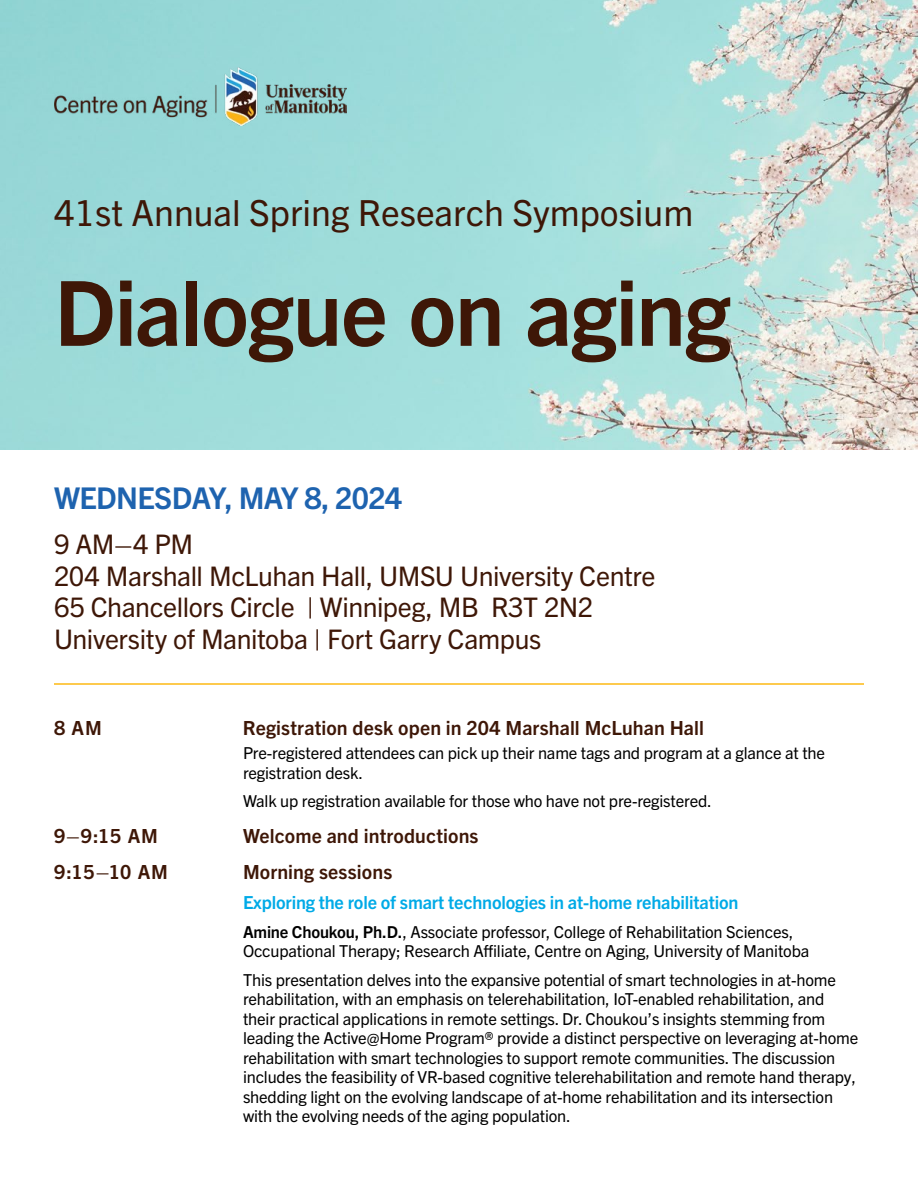
<style>
.page{position:relative;width:918px;height:1188px;background:#fff}
.page>*{position:absolute;margin:0;border:0;box-sizing:border-box;transform-origin:0 0}
.Title_page{font:700 90px "Trade Gothic Next LT Pro";letter-spacing:-.015em;color:#3e1707}
.Subhead{font:36px "Trade Gothic Next LT Pro";color:#3e1707}
.Heading_1{font:700 30px "Trade Gothic Next LT Pro";letter-spacing:-.02em;color:#1e63af}
.UM_subhead{font:27px/31.5px "Trade Gothic Next LT Pro";letter-spacing:-.015em;color:#3e1707}
.UM_subhead-2{font:700 19.5px "Trade Gothic Next LT Pro";letter-spacing:.005em;color:#3e1707}
.Heading_2{font:700 19.5px "Trade Gothic Next LT Pro";letter-spacing:.005em;color:#3e1707}
.Time{font:700 19.5px "Trade Gothic Next LT Pro";letter-spacing:.04em;color:#3e1707}
.Heading_3{font:700 18px "Trade Gothic Next LT Pro";letter-spacing:-.01em;color:#00aae7}
.Body{font:16.5px/19.5px "Trade Gothic Next LT Pro";letter-spacing:-.01em;color:#000}
.s1{font-weight:700}
</style>
<div class="page">
<hr style="left:54px;top:683px;width:810px;height:2px;background:#fdb913">
<img style="left:0;top:0;width:918px;height:450px">
<img style="left:54px;top:67px;width:292px;height:59px">
<p class="Subhead" style="left:54px;top:188px;width:641px">41st Annual Spring Research Symposium</p>
<p class="Title_page" style="left:54px;top:250px;width:679px">Dialogue on aging</p>
<p class="Heading_1" style="left:54px;top:477px;width:350px">WEDNESDAY, MAY 8, 2024</p>
<p class="UM_subhead" style="left:54px;top:527px;width:603px">9 AM–4 PM<br>204 Marshall McLuhan Hall, UMSU University Centre 65 Chancellors Circle | Winnipeg, MB R3T 2N2<br>University of Manitoba | Fort Garry Campus</p>
<p class="Time" style="left:54px;top:714px;width:49px">8 AM</p>
<p class="UM_subhead-2" style="left:243px;top:714px;width:462px">Registration desk open in 204 Marshall McLuhan Hall</p>
<p class="Body" style="left:243px;top:742px;width:584px">Pre-registered attendees can pick up their name tags and program at a glance at the registration desk.</p>
<p class="Body" style="left:243px;top:790px;width:470px">Walk up registration available for those who have not pre-registered.</p>
<p class="Time" style="left:54px;top:822px;width:105px">9–9:15 AM</p>
<p class="Heading_2" style="left:243px;top:822px;width:237px">Welcome and introductions</p>
<p class="Time" style="left:54px;top:858px;width:115px">9:15–10 AM</p>
<p class="Heading_2" style="left:243px;top:858px;width:151px">Morning sessions</p>
<p class="Heading_3" style="left:243px;top:890px;width:497px">Exploring the role of smart technologies in at-home rehabilitation</p>
<p class="Body" style="left:243px;top:921px;width:568px"><span class="s1">Amine Choukou, Ph.D.</span>, Associate professor, College of Rehabilitation Sciences,<br>Occupational Therapy; Research Affiliate, Centre on Aging, University of Manitoba</p>
<p class="Body" style="left:243px;top:969px;width:617px">This presentation delves into the expansive potential of smart technologies in at-home rehabilitation, with an emphasis on telerehabilitation, IoT-enabled rehabilitation, and their practical applications in remote settings. Dr. Choukou’s insights stemming from leading the Active@Home Program® provide a distinct perspective on leveraging at-home rehabilitation with smart technologies to support remote communities. The discussion includes the feasibility of VR-based cognitive telerehabilitation and remote hand therapy, shedding light on the evolving landscape of at-home rehabilitation and its intersection with the evolving needs of the aging population.</p>
</div>
